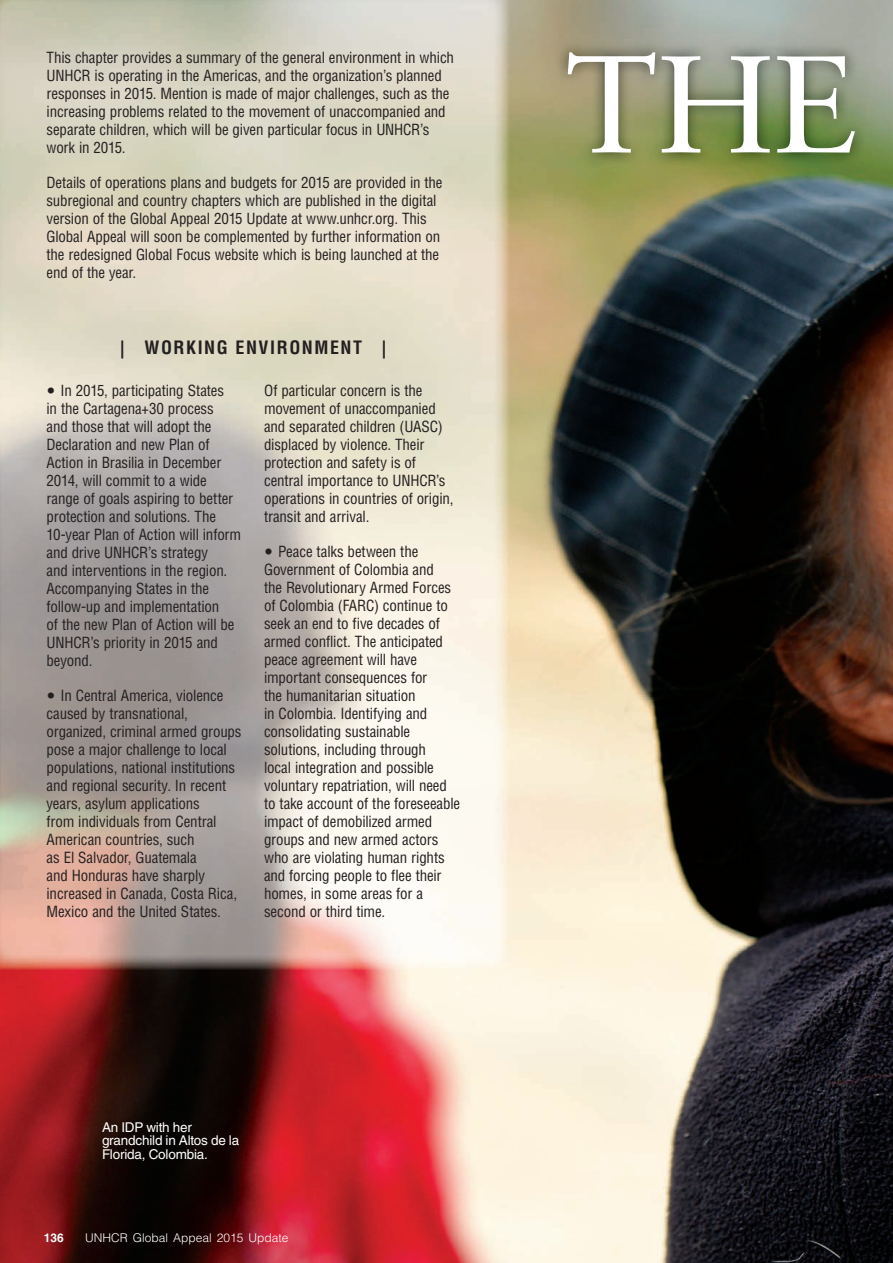
<style>
.page{position:relative;width:893px;height:1263px;background:#fff}
.page>*{position:absolute;margin:0;border:0;box-sizing:border-box;transform-origin:0 0}
.t1{font:138px "Sabon LT Std";color:#fff}
.t2{font:700 condensed 18px "Helvetica CE";letter-spacing:.085em;color:#231f20}
.t3{font:condensed 15px/18px "Helvetica CE";letter-spacing:-.01em;color:#231f20}
.t4{font:condensed 15px/18px "Helvetica";letter-spacing:-.01em;color:#231f20}
.t5{font:13.5px/13.5px "Helvetica CE";letter-spacing:-.015em;color:#fff}
.t6{font:300 12px "Helvetica";color:#fff}
.t7{font:700 12px "Helvetica CE";color:#fff}
.s1{font-family:"Helvetica";font-weight:900;font-stretch:normal;font-size:18px}
</style>
<div class="page">
<img style="left:0;top:0;width:893px;height:1263px">
<img style="left:0;top:0;width:509px;height:969px">
<img style="left:555px;top:40px;width:338px;height:128px">
<p class="t4" style="left:47px;top:48px;width:409px">This chapter provides a summary of the general environment in which UNHCR is operating in the Americas, and the organization’s planned responses in 2015. Mention is made of major challenges, such as the increasing problems related to the movement of unaccompanied and separate children, which will be given particular focus in UNHCR’s work in 2015.</p>
<p class="t4" style="left:47px;top:173px;width:398px">Details of operations plans and budgets for 2015 are provided in the subregional and country chapters which are published in the digital version of the Global Appeal 2015 Update at www.unhcr.org. This Global Appeal will soon be complemented by further information on the redesigned Global Focus website which is being launched at the end of the year.</p>
<p class="t2" style="left:120px;top:336px;width:268px">| WORKING ENVIRONMENT |</p>
<p class="t3" style="left:47px;top:381px;width:196px"><span class="s1">•</span> In 2015, participating States<br>in the Cartagena+30 process<br>and those that will adopt the<br>Declaration and new Plan of<br>Action in Brasilia in December<br>2014, will commit to a wide range of goals aspiring to better protection and solutions. The<br>10-year Plan of Action will inform and drive UNHCR’s strategy<br>and interventions in the region.<br>Accompanying States in the follow-up and implementation<br>of the new Plan of Action will be<br>UNHCR’s priority in 2015 and beyond.</p>
<p class="t3" style="left:47px;top:686px;width:197px"><span class="s1">•</span> In Central America, violence caused by transnational, organized, criminal armed groups pose a major challenge to local populations, national institutions and regional security. In recent years, asylum applications<br>from individuals from Central<br>American countries, such<br>as El Salvador, Guatemala<br>and Honduras have sharply increased in Canada, Costa Rica,<br>Mexico and the United States.</p>
<p class="t3" style="left:264px;top:381px;width:191px">Of particular concern is the movement of unaccompanied and separated children (UASC) displaced by violence. Their protection and safety is of central importance to UNHCR’s operations in countries of origin, transit and arrival.</p>
<p class="t3" style="left:264px;top:542px;width:198px"><span class="s1">•</span> Peace talks between the<br>Government of Colombia and<br>the Revolutionary Armed Forces of Colombia (FARC) continue to seek an end to five decades of armed conflict. The anticipated peace agreement will have important consequences for<br>the humanitarian situation<br>in Colombia. Identifying and consolidating sustainable solutions, including through<br>local integration and possible voluntary repatriation, will need to take account of the foreseeable impact of demobilized armed groups and new armed actors who are violating human rights and forcing people to flee their homes, in some areas for a second or third time.</p>
<p class="t5" style="left:102px;top:1120px;width:139px">An IDP with her grandchild in Altos de la<br>Florida, Colombia.</p>
<p class="t7" style="left:44px;top:1230px;width:22px">136</p>
<p class="t6" style="left:85px;top:1230px;width:205px">UNHCR Global Appeal 2015 Update</p>
<h1 class="t1" style="left:566px;top:22px;width:293px">THE</h1>
</div>
